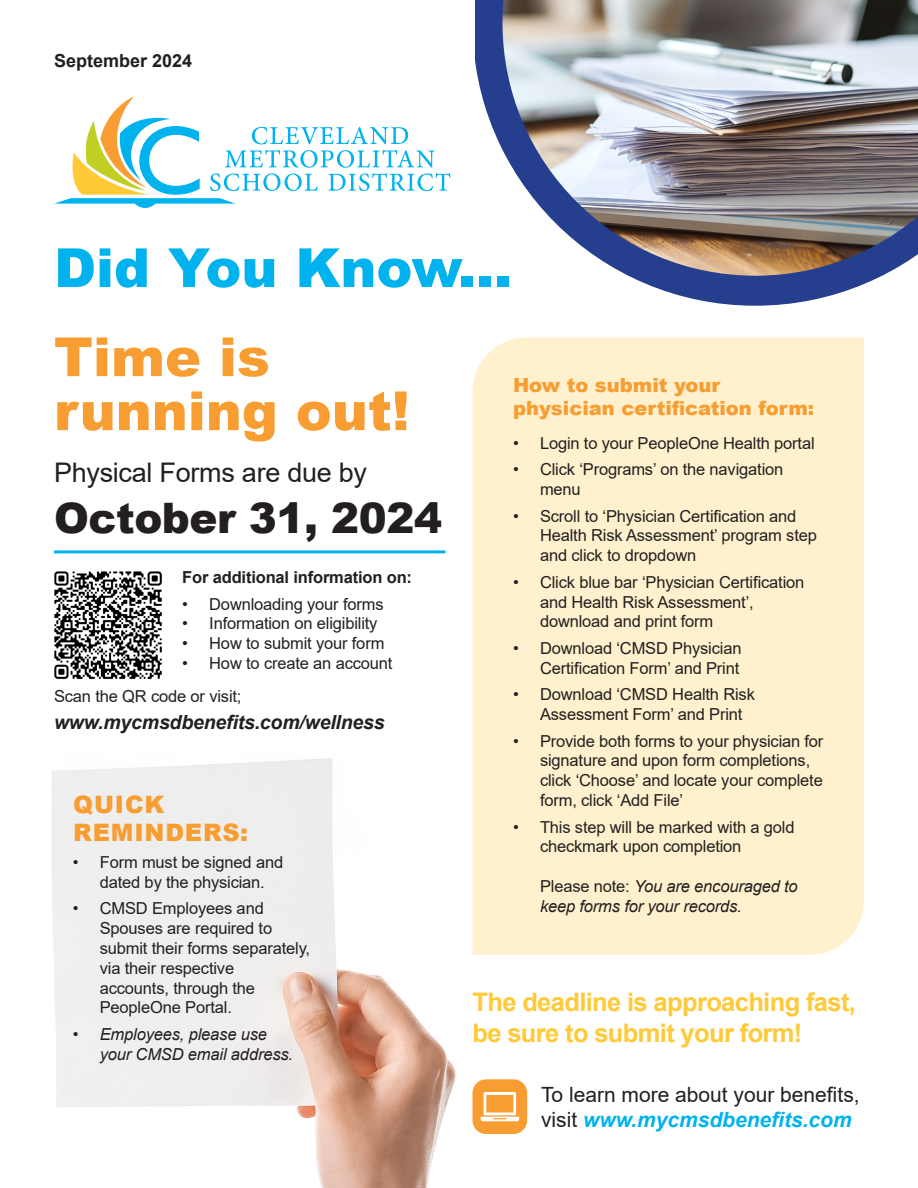
<style>
.page{position:relative;width:918px;height:1188px;background:#fff}
.page>*{position:absolute;margin:0;border:0;box-sizing:border-box;transform-origin:0 0}
.toc_contents{font:900 54px/54px "Arial";color:#f89d31}
.t1{font:900 54px "Arial";color:#00b3ee}
.toc_contents-2{font:900 42px "Arial";letter-spacing:-.01em;color:#231f20}
.toc_contents-3{font:27px "Arial";letter-spacing:-.01em;color:#231f20}
.toc_contents-4{font:700 25.5px/30.6px "Arial";letter-spacing:-.025em;color:#ffc938}
.toc_contents-5{font:900 24px/28.8px "Arial";letter-spacing:.035em;color:#f89d31}
.toc_contents-6{font:21px/25.2px "Arial";color:#231f20}
.toc_contents-7{font:900 19.5px/23.4px "Arial";color:#f89d31}
.toc_contents-8{font:italic 700 19.5px "Arial";letter-spacing:-.01em;color:#231f20}
.toc_contents-9{font:700 18px "Arial";color:#231f20}
.toc_contents-10{font:16.5px/19.8px "Arial";letter-spacing:-.01em;color:#231f20}
.toc_contents-11{font:italic 16.5px/19.8px "Arial";letter-spacing:-.01em;color:#231f20}
.toc_contents-12{font:700 16.5px "Arial";letter-spacing:-.01em;color:#231f20}
.s1{font-style:normal}
.s2{font-weight:700;font-style:italic;color:#00b3ee}
</style>
<div class="page">
<img style="left:52px;top:679px;width:475px;height:509px">
<div style="left:472px;top:338px;width:392px;height:617px;background:#fff1cd"></div>
<img style="left:476px;top:0;width:442px;height:306px">
<div style="left:472px;top:1079px;width:55px;height:55px;background:#f89d31;border-radius:14px"></div>
<svg style="left:481px;top:1092px;width:38px;height:29px"></svg>
<svg style="left:54px;top:96px;width:396px;height:112px"></svg>
<img style="left:54px;top:571px;width:108px;height:108px">
<hr style="left:54px;top:550px;width:392px;height:3px;background:#00b3ee">
<p class="toc_contents-9" style="left:54px;top:48px;width:140px">September 2024</p>
<p class="t1" style="left:54px;top:229px;width:459px">Did You Know...</p>
<p class="toc_contents" style="left:54px;top:328px;width:357px">Time is running out!</p>
<p class="toc_contents-3" style="left:54px;top:454px;width:315px">Physical Forms are due by</p>
<p class="toc_contents-2" style="left:54px;top:487px;width:390px">October 31, 2024</p>
<p class="toc_contents-12" style="left:182px;top:566px;width:231px">For additional information on:</p>
<p class="toc_contents-10" style="left:182px;top:594px;width:203px">• Downloading your forms</p>
<p class="toc_contents-10" style="left:182px;top:614px;width:197px">• Information on eligibility</p>
<p class="toc_contents-10" style="left:182px;top:633px;width:204px">• How to submit your form</p>
<p class="toc_contents-10" style="left:182px;top:653px;width:212px">• How to create an account</p>
<p class="toc_contents-10" style="left:54px;top:687px;width:189px">Scan the QR code or visit;</p>
<p class="toc_contents-8" style="left:54px;top:709px;width:332px">www.mycmsdbenefits.com/wellness</p>
<p class="toc_contents-5" style="left:73px;top:789px;width:177px">QUICK<br>REMINDERS:</p>
<p class="toc_contents-10" style="left:73px;top:852px;width:212px;text-align:center">• Form must be signed and dated by the physician.</p>
<p class="toc_contents-10" style="left:100px;top:899px;width:212px;text-indent:-27px">• CMSD Employees and<br>Spouses are required to submit their forms separately, via their respective<br>accounts, through the<br>PeopleOne Portal.</p>
<p class="toc_contents-11" style="left:100px;top:1024px;width:195px;text-indent:-27px">• Employees, please use your CMSD email address.</p>
<p class="toc_contents-7" style="left:513px;top:373px;width:303px">How to submit your physician certification form:</p>
<p class="toc_contents-10" style="left:513px;top:433px;width:303px">• Login to your PeopleOne Health portal</p>
<p class="toc_contents-10" style="left:540px;top:459px;width:245px;text-indent:-27px">• Click ‘Programs’ on the navigation menu</p>
<p class="toc_contents-10" style="left:540px;top:506px;width:278px;text-indent:-27px">• Scroll to ‘Physician Certification and<br>Health Risk Assessment’ program step and click to dropdown</p>
<p class="toc_contents-10" style="left:540px;top:572px;width:266px;text-indent:-27px">• Click blue bar ‘Physician Certification and Health Risk Assessment’, download and print form</p>
<p class="toc_contents-10" style="left:513px;top:638px;width:230px;text-align:right">• Download ‘CMSD Physician<br>Certification Form’ and Print</p>
<p class="toc_contents-10" style="left:540px;top:684px;width:216px;text-indent:-27px">• Download ‘CMSD Health Risk<br>Assessment Form’ and Print</p>
<p class="toc_contents-10" style="left:540px;top:731px;width:285px;text-indent:-27px">• Provide both forms to your physician for signature and upon form completions, click ‘Choose’ and locate your complete form, click ‘Add File’</p>
<p class="toc_contents-10" style="left:540px;top:817px;width:256px;text-indent:-27px">• This step will be marked with a gold checkmark upon completion</p>
<p class="toc_contents-11" style="left:540px;top:877px;width:259px"><span class="s1">Please note:</span> You are encouraged to keep forms for your records.</p>
<p class="toc_contents-4" style="left:472px;top:987px;width:385px">The deadline is approaching fast, be sure to submit your form!</p>
<p class="toc_contents-6" style="left:541px;top:1082px;width:320px">To learn more about your benefits, visit <span class="s2">www.mycmsdbenefits.com</span></p>
</div>
